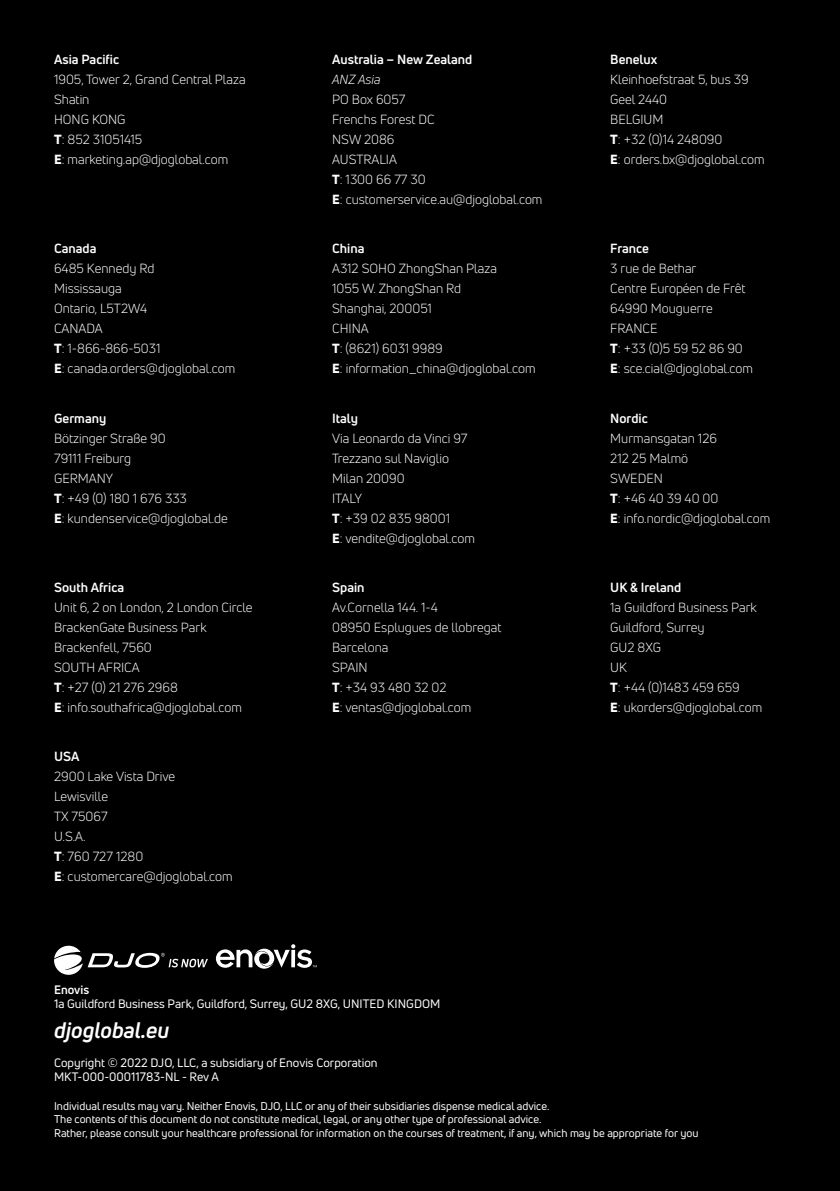
<style>
.page{position:relative;width:840px;height:1191px;background:#fff}
.page>*{position:absolute;margin:0;border:0;box-sizing:border-box;transform-origin:0 0}
.t1{font:italic 700 22px "Uni Neue";color:#fff}
.Title_TOC{font:13px "Uni Neue";color:#fff}
.Title_TOC-2{font:700 13px "Uni Neue";color:#fff}
.Title_TOC-3{font:italic 13px "Uni Neue";color:#fff}
.Number_TOC{font:13px "Uni Neue";color:#fff}
.t2{font:12px "Uni Neue";color:#fff}
.t3{font:700 12px "Uni Neue";color:#fff}
.t4{font:11px "Uni Neue";color:#fff}
.s1{font-weight:800}
</style>
<div class="page">
<div style="left:0;top:0;width:839px;height:1191px;background:#000"></div>
<svg style="left:216px;top:944px;width:100px;height:24px"></svg>
<svg style="left:54px;top:945px;width:154px;height:29px"></svg>
<p class="Title_TOC-2" style="left:54px;top:51px;width:67px">Asia Pacific</p>
<p class="Title_TOC" style="left:54px;top:71px;width:193px">1905, Tower 2, Grand Central Plaza</p>
<p class="Title_TOC" style="left:54px;top:91px;width:37px">Shatin</p>
<p class="Title_TOC" style="left:54px;top:111px;width:73px">HONG KONG</p>
<p class="Title_TOC" style="left:54px;top:131px;width:90px"><span class="s1">T</span>: 852 31051415</p>
<p class="Title_TOC" style="left:54px;top:151px;width:176px"><span class="s1">E</span>: marketing.ap@djoglobal.com</p>
<p class="Title_TOC-2" style="left:54px;top:240px;width:44px">Canada</p>
<p class="Title_TOC" style="left:54px;top:261px;width:102px">6485 Kennedy Rd</p>
<p class="Title_TOC" style="left:54px;top:281px;width:69px">Mississauga</p>
<p class="Title_TOC" style="left:54px;top:301px;width:94px">Ontario, L5T2W4</p>
<p class="Title_TOC" style="left:54px;top:321px;width:50px">CANADA</p>
<p class="Title_TOC" style="left:54px;top:341px;width:108px"><span class="s1">T</span>: 1-866-866-5031</p>
<p class="Title_TOC" style="left:54px;top:361px;width:182px"><span class="s1">E</span>: canada.orders@djoglobal.com</p>
<p class="Title_TOC-2" style="left:54px;top:410px;width:54px">Germany</p>
<p class="Title_TOC" style="left:54px;top:430px;width:113px">Bötzinger Straße 90</p>
<p class="Title_TOC" style="left:54px;top:450px;width:78px">79111 Freiburg</p>
<p class="Title_TOC" style="left:54px;top:470px;width:60px">GERMANY</p>
<p class="Title_TOC" style="left:54px;top:490px;width:134px"><span class="s1">T</span>: +49 (0) 180 1 676 333</p>
<p class="Title_TOC" style="left:54px;top:510px;width:175px"><span class="s1">E</span>: kundenservice@djoglobal.de</p>
<p class="Title_TOC-2" style="left:54px;top:579px;width:72px">South Africa</p>
<p class="Title_TOC" style="left:54px;top:599px;width:200px">Unit 6, 2 on London, 2 London Circle</p>
<p class="Title_TOC" style="left:54px;top:619px;width:154px">BrackenGate Business Park</p>
<p class="Title_TOC" style="left:54px;top:639px;width:99px">Brackenfell, 7560</p>
<p class="Title_TOC" style="left:54px;top:659px;width:87px">SOUTH AFRICA</p>
<p class="Title_TOC" style="left:54px;top:679px;width:125px"><span class="s1">T</span>: +27 (0) 21 276 2968</p>
<p class="Title_TOC" style="left:54px;top:699px;width:189px"><span class="s1">E</span>: info.southafrica@djoglobal.com</p>
<p class="Title_TOC-2" style="left:54px;top:748px;width:27px">USA</p>
<p class="Title_TOC" style="left:54px;top:769px;width:123px">2900 Lake Vista Drive</p>
<p class="Title_TOC" style="left:54px;top:789px;width:56px">Lewisville</p>
<p class="Title_TOC" style="left:54px;top:809px;width:55px">TX 75067</p>
<p class="Number_TOC" style="left:54px;top:829px;width:33px">U.S.A.</p>
<p class="Title_TOC" style="left:54px;top:849px;width:91px"><span class="s1">T</span>: 760 727 1280</p>
<p class="Title_TOC" style="left:54px;top:869px;width:180px"><span class="s1">E</span>: customercare@djoglobal.com</p>
<p class="Title_TOC-2" style="left:332px;top:51px;width:142px">Australia – New Zealand</p>
<p class="Title_TOC-3" style="left:332px;top:71px;width:50px">ANZ Asia</p>
<p class="Title_TOC" style="left:332px;top:91px;width:75px">PO Box 6057</p>
<p class="Title_TOC" style="left:332px;top:111px;width:104px">Frenchs Forest DC</p>
<p class="Title_TOC" style="left:332px;top:131px;width:64px">NSW 2086</p>
<p class="Title_TOC" style="left:332px;top:151px;width:66px">AUSTRALIA</p>
<p class="Title_TOC" style="left:332px;top:171px;width:95px"><span class="s1">T</span>: 1300 66 77 30</p>
<p class="Title_TOC" style="left:332px;top:191px;width:212px"><span class="s1">E</span>: customerservice.au@djoglobal.com</p>
<p class="Title_TOC-2" style="left:332px;top:240px;width:34px">China</p>
<p class="Title_TOC" style="left:332px;top:261px;width:166px">A312 SOHO ZhongShan Plaza</p>
<p class="Title_TOC" style="left:332px;top:281px;width:130px">1055 W. ZhongShan Rd</p>
<p class="Title_TOC" style="left:332px;top:301px;width:101px">Shanghai, 200051</p>
<p class="Title_TOC" style="left:332px;top:321px;width:38px">CHINA</p>
<p class="Title_TOC" style="left:332px;top:341px;width:112px"><span class="s1">T</span>: (8621) 6031 9989</p>
<p class="Title_TOC" style="left:332px;top:361px;width:205px"><span class="s1">E</span>: information_china@djoglobal.com</p>
<p class="Title_TOC-2" style="left:332px;top:410px;width:27px">Italy</p>
<p class="Title_TOC" style="left:332px;top:430px;width:137px">Via Leonardo da Vinci 97</p>
<p class="Title_TOC" style="left:332px;top:450px;width:118px">Trezzano sul Naviglio</p>
<p class="Title_TOC" style="left:332px;top:470px;width:74px">Milan 20090</p>
<p class="Title_TOC" style="left:332px;top:490px;width:31px">ITALY</p>
<p class="Title_TOC" style="left:332px;top:510px;width:119px"><span class="s1">T</span>: +39 02 835 98001</p>
<p class="Title_TOC" style="left:332px;top:530px;width:144px"><span class="s1">E</span>: vendite@djoglobal.com</p>
<p class="Title_TOC-2" style="left:332px;top:579px;width:34px">Spain</p>
<p class="Title_TOC" style="left:332px;top:599px;width:107px">Av.Cornella 144. 1-4</p>
<p class="Title_TOC" style="left:332px;top:619px;width:171px">08950 Esplugues de llobregat</p>
<p class="Title_TOC" style="left:332px;top:639px;width:58px">Barcelona</p>
<p class="Title_TOC" style="left:332px;top:659px;width:37px">SPAIN</p>
<p class="Title_TOC" style="left:332px;top:679px;width:116px"><span class="s1">T</span>: +34 93 480 32 02</p>
<p class="Title_TOC" style="left:332px;top:699px;width:141px"><span class="s1">E</span>: ventas@djoglobal.com</p>
<p class="Title_TOC-2" style="left:610px;top:51px;width:49px">Benelux</p>
<p class="Title_TOC" style="left:610px;top:71px;width:140px">Kleinhoefstraat 5, bus 39</p>
<p class="Title_TOC" style="left:610px;top:91px;width:58px">Geel 2440</p>
<p class="Title_TOC" style="left:610px;top:111px;width:55px">BELGIUM</p>
<p class="Title_TOC" style="left:610px;top:131px;width:114px"><span class="s1">T</span>: +32 (0)14 248090</p>
<p class="Title_TOC" style="left:610px;top:151px;width:156px"><span class="s1">E</span>: orders.bx@djoglobal.com</p>
<p class="Title_TOC-2" style="left:610px;top:240px;width:40px">France</p>
<p class="Title_TOC" style="left:610px;top:261px;width:88px">3 rue de Bethar</p>
<p class="Title_TOC" style="left:610px;top:281px;width:137px">Centre Européen de Frêt</p>
<p class="Title_TOC" style="left:610px;top:301px;width:104px">64990 Mouguerre</p>
<p class="Title_TOC" style="left:610px;top:321px;width:49px">FRANCE</p>
<p class="Title_TOC" style="left:610px;top:341px;width:134px"><span class="s1">T</span>: +33 (0)5 59 52 86 90</p>
<p class="Title_TOC" style="left:610px;top:361px;width:144px"><span class="s1">E</span>: sce.cial@djoglobal.com</p>
<p class="Title_TOC-2" style="left:610px;top:410px;width:39px">Nordic</p>
<p class="Title_TOC" style="left:610px;top:430px;width:108px">Murmansgatan 126</p>
<p class="Title_TOC" style="left:610px;top:450px;width:79px">212 25 Malmö</p>
<p class="Title_TOC" style="left:610px;top:470px;width:54px">SWEDEN</p>
<p class="Title_TOC" style="left:610px;top:490px;width:110px"><span class="s1">T</span>: +46 40 39 40 00</p>
<p class="Title_TOC" style="left:610px;top:510px;width:161px"><span class="s1">E</span>: info.nordic@djoglobal.com</p>
<p class="Title_TOC-2" style="left:610px;top:579px;width:72px">UK &amp; Ireland</p>
<p class="Title_TOC" style="left:610px;top:599px;width:148px">1a Guildford Business Park</p>
<p class="Title_TOC" style="left:610px;top:619px;width:96px">Guildford, Surrey</p>
<p class="Title_TOC" style="left:610px;top:639px;width:52px">GU2 8XG</p>
<p class="Title_TOC" style="left:610px;top:659px;width:18px">UK</p>
<p class="Title_TOC" style="left:610px;top:679px;width:131px"><span class="s1">T</span>: +44 (0)1483 459 659</p>
<p class="Title_TOC" style="left:610px;top:699px;width:153px"><span class="s1">E</span>: ukorders@djoglobal.com</p>
<p class="t3" style="left:54px;top:982px;width:37px">Enovis</p>
<p class="t2" style="left:54px;top:996px;width:387px">1a Guildford Business Park, Guildford, Surrey, GU2 8XG, UNITED KINGDOM</p>
<p class="t1" style="left:54px;top:1016px;width:117px">djoglobal.eu</p>
<p class="t2" style="left:54px;top:1054px;width:325px">Copyright © 2022 DJO, LLC, a subsidiary of Enovis Corporation</p>
<p class="t2" style="left:54px;top:1069px;width:166px">MKT-000-00011783-NL - Rev A</p>
<p class="t4" style="left:54px;top:1099px;width:496px">Individual results may vary. Neither Enovis, DJO, LLC or any of their subsidiaries dispense medical advice.</p>
<p class="t4" style="left:54px;top:1112px;width:488px">The contents of this document do not constitute medical, legal, or any other type of professional advice.</p>
<p class="t4" style="left:54px;top:1125px;width:645px">Rather, please consult your healthcare professional for information on the courses of treatment, if any, which may be appropriate for you</p>
</div>
